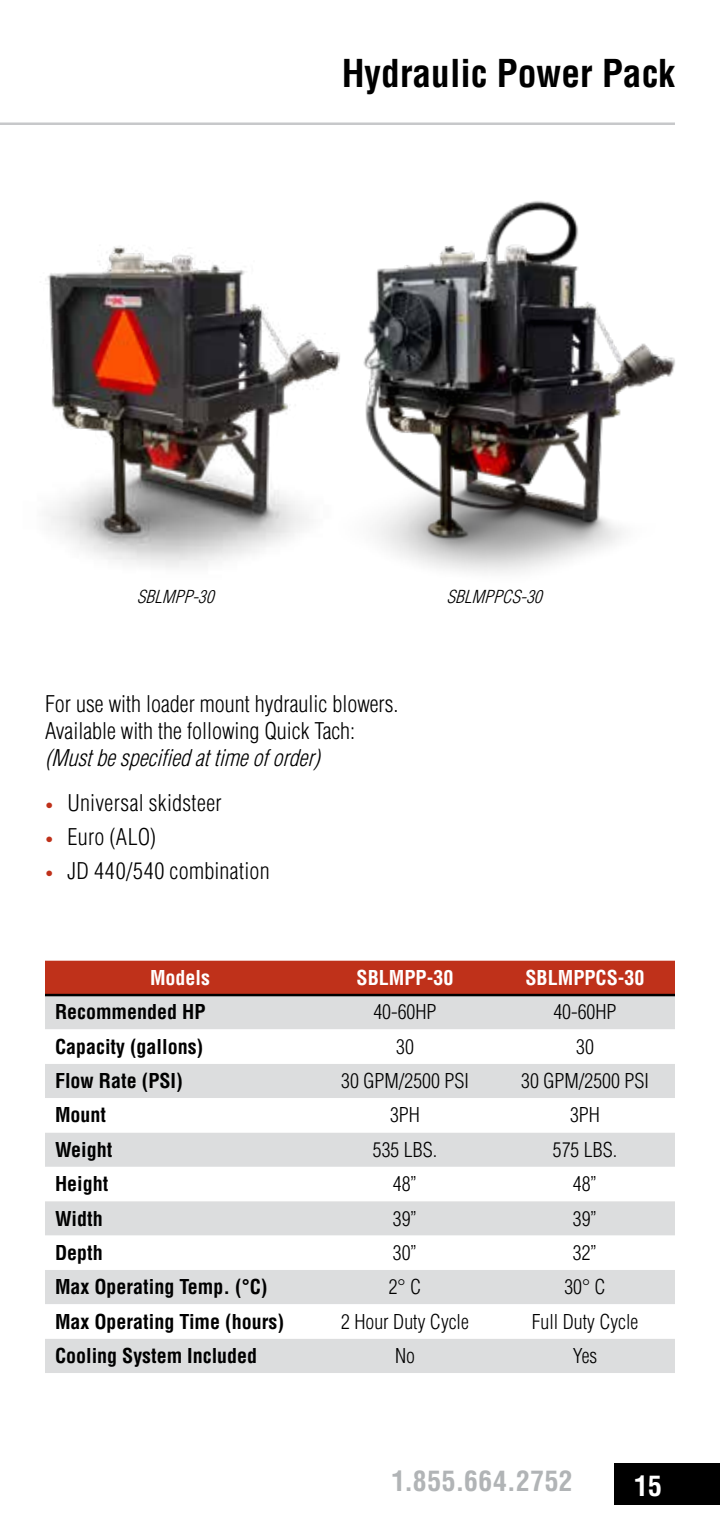
<style>
.page{position:relative;width:720px;height:1530px;background:#fff}
.page>*{position:absolute;margin:0;border:0;box-sizing:border-box;transform-origin:0 0}
.t1{font:700 condensed 37.5px "Helvetica LT Std";color:#000}
.t2{font:700 condensed 27.5px "Helvetica LT Std";letter-spacing:.025em;color:#b1b4b6}
.t3{font:700 condensed 27.5px "Helvetica LT Std";color:#fff}
.t4{font:300 condensed 22.5px/27px "Helvetica LT Std";color:#000}
.t5{font:italic 300 condensed 22.5px "Helvetica LT Std";color:#000}
.t6{font:700 condensed 20px "Helvetica LT Std";color:#000}
.t7{font:300 condensed 20px "Helvetica LT Std";color:#000}
.t8{font:700 condensed 20px "Helvetica LT Std";color:#fff}
.t9{font:italic 300 condensed 17.5px "Helvetica LT Std";color:#000}
.s1{font-size:15px;color:#bf311a}
</style>
<div class="page">
<hr style="left:0;top:122px;width:675px;height:3px;background:#c7c8ca">
<img style="left:45px;top:246px;width:114px;height:320px">
<img style="left:159px;top:201px;width:516px;height:372px">
<div style="left:614px;top:1463px;width:106px;height:42px;background:#000"></div>
<div style="left:45px;top:961px;width:630px;height:33px;background:#bf311a"></div>
<div style="left:45px;top:996px;width:630px;height:377px;background:#dcddde"></div>
<svg style="left:45px;top:1029px;width:630px;height:310px"></svg>
<hr style="left:45px;top:994px;width:270px;height:2px;background:#000">
<hr style="left:315px;top:994px;width:180px;height:2px;background:#000">
<hr style="left:495px;top:994px;width:180px;height:2px;background:#000">
<h1 class="t1" style="left:342px;top:50px;width:335px">Hydraulic Power Pack</h1>
<p class="t9" style="left:137px;top:585px;width:84px">SBLMPP-30</p>
<p class="t9" style="left:446px;top:585px;width:103px">SBLMPPCS-30</p>
<p class="t4" style="left:45px;top:690px;width:355px">For use with loader mount hydraulic blowers.<br>Available with the following Quick Tach:</p>
<p class="t5" style="left:45px;top:744px;width:283px">(Mustbespecifiedattimeoforder)</p>
<p class="t4" style="left:45px;top:790px;width:178px"><span class="s1">•</span> Universal skidsteer</p>
<p class="t4" style="left:45px;top:823px;width:113px"><span class="s1">•</span> Euro (ALO)</p>
<p class="t4" style="left:45px;top:857px;width:226px"><span class="s1">•</span> JD 440/540 combination</p>
<p class="t8" style="left:150px;top:965px;width:61px">Models</p>
<p class="t8" style="left:357px;top:965px;width:98px">SBLMPP-30</p>
<p class="t8" style="left:526px;top:965px;width:120px">SBLMPPCS-30</p>
<p class="t6" style="left:55px;top:1000px;width:152px">Recommended HP</p>
<p class="t7" style="left:373px;top:1000px;width:65px">40-60HP</p>
<p class="t7" style="left:553px;top:1000px;width:65px">40-60HP</p>
<p class="t6" style="left:55px;top:1034px;width:150px">Capacity (gallons)</p>
<p class="t7" style="left:396px;top:1034px;width:19px">30</p>
<p class="t7" style="left:576px;top:1034px;width:19px">30</p>
<p class="t6" style="left:55px;top:1068px;width:129px">Flow Rate (PSI)</p>
<p class="t7" style="left:341px;top:1068px;width:129px">30 GPM/2500 PSI</p>
<p class="t7" style="left:521px;top:1068px;width:129px">30 GPM/2500 PSI</p>
<p class="t6" style="left:55px;top:1103px;width:53px">Mount</p>
<p class="t7" style="left:390px;top:1103px;width:31px">3PH</p>
<p class="t7" style="left:570px;top:1103px;width:31px">3PH</p>
<p class="t6" style="left:55px;top:1137px;width:59px">Weight</p>
<p class="t7" style="left:373px;top:1137px;width:66px">535 LBS.</p>
<p class="t7" style="left:553px;top:1137px;width:66px">575 LBS.</p>
<p class="t6" style="left:55px;top:1171px;width:55px">Height</p>
<p class="t7" style="left:393px;top:1171px;width:26px">48”</p>
<p class="t7" style="left:573px;top:1171px;width:26px">48”</p>
<p class="t6" style="left:55px;top:1206px;width:49px">Width</p>
<p class="t7" style="left:393px;top:1206px;width:26px">39”</p>
<p class="t7" style="left:573px;top:1206px;width:26px">39”</p>
<p class="t6" style="left:55px;top:1240px;width:49px">Depth</p>
<p class="t7" style="left:393px;top:1240px;width:26px">30”</p>
<p class="t7" style="left:573px;top:1240px;width:26px">32”</p>
<p class="t6" style="left:55px;top:1274px;width:214px">Max Operating Temp. (°C)</p>
<p class="t7" style="left:389px;top:1275px;width:34px">2° C</p>
<p class="t7" style="left:564px;top:1275px;width:43px">30° C</p>
<p class="t6" style="left:55px;top:1309px;width:231px">Max Operating Time (hours)</p>
<p class="t7" style="left:341px;top:1309px;width:129px">2 Hour Duty Cycle</p>
<p class="t7" style="left:532px;top:1309px;width:108px">Full Duty Cycle</p>
<p class="t6" style="left:55px;top:1343px;width:204px">Cooling System Included</p>
<p class="t7" style="left:395px;top:1343px;width:21px">No</p>
<p class="t7" style="left:573px;top:1343px;width:26px">Yes</p>
<h2 class="t2" style="left:392px;top:1464px;width:183px">1.855.664.2752</h2>
<h2 class="t3" style="left:634px;top:1469px;width:29px">15</h2>
</div>
